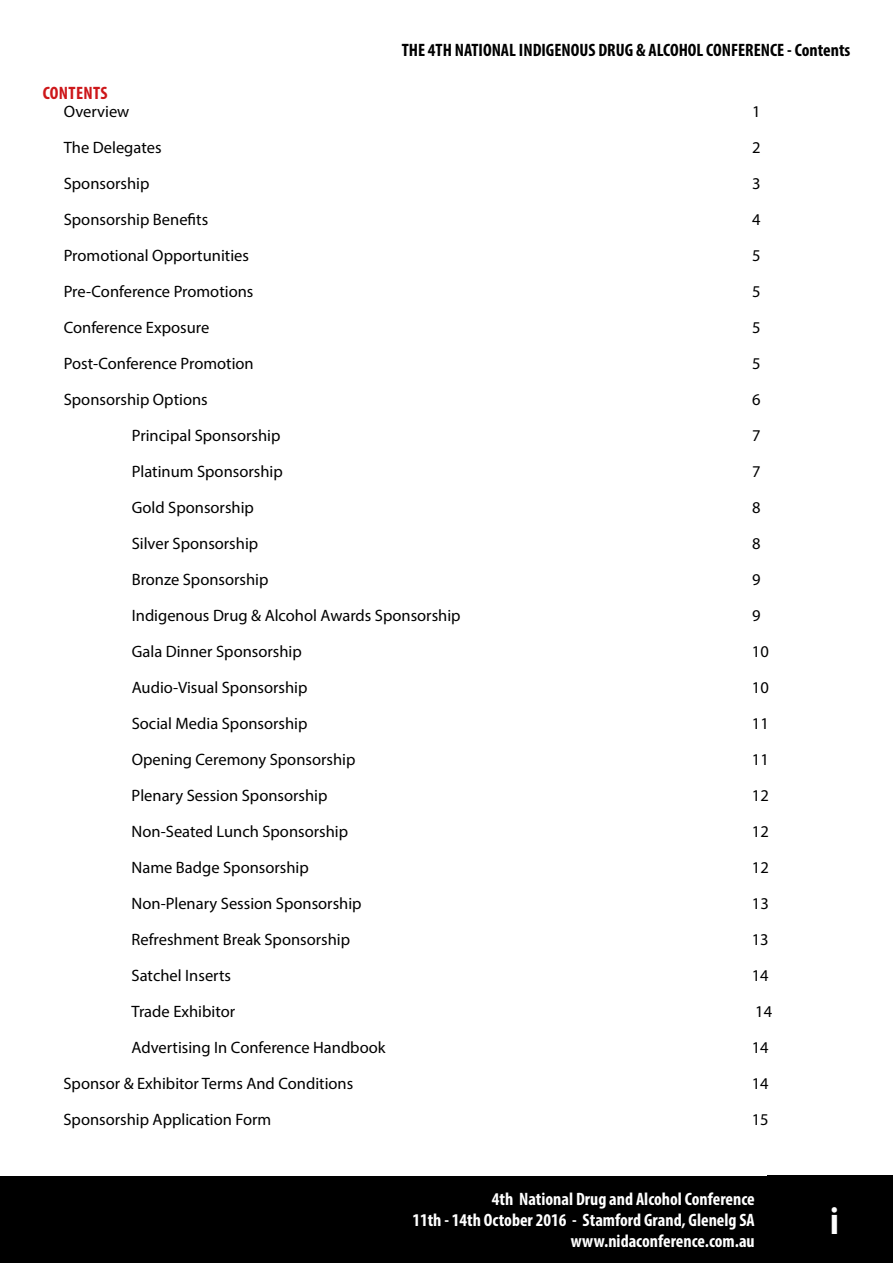
<style>
.page{position:relative;width:893px;height:1263px;background:#fff}
.page>*{position:absolute;margin:0;border:0;box-sizing:border-box;transform-origin:0 0}
.t1{font:700 condensed 39px "Myriad Pro";color:#fff}
.t2{font:700 condensed 18px/21px "Myriad Pro";color:#fff;text-align:right}
.t3{font:700 condensed 18px "Myriad Pro";color:#000}
.t4{font:700 condensed 18px "Myriad Pro";letter-spacing:.02em;color:#cd171a}
.t5{font:16.5px "Myriad Pro";color:#000}
</style>
<div class="page">
<div style="left:0;top:1176px;width:767px;height:87px;background:#000"></div>
<div style="left:767px;top:1176px;width:126px;height:87px;background:#000"></div>
<p class="t3" style="left:402px;top:39px;width:450px">THE 4TH NATIONAL INDIGENOUS DRUG &amp; ALCOHOL CONFERENCE - Contents</p>
<p class="t4" style="left:43px;top:81px;width:66px">CONTENTS</p>
<p class="t5" style="left:64px;top:101px;width:67px">Overview</p>
<p class="t5" style="left:752px;top:101px;width:10px">1</p>
<p class="t5" style="left:64px;top:137px;width:99px">The Delegates</p>
<p class="t5" style="left:752px;top:137px;width:10px">2</p>
<p class="t5" style="left:64px;top:173px;width:87px">Sponsorship</p>
<p class="t5" style="left:752px;top:173px;width:10px">3</p>
<p class="t5" style="left:64px;top:209px;width:146px">Sponsorship Benefits</p>
<p class="t5" style="left:752px;top:209px;width:10px">4</p>
<p class="t5" style="left:64px;top:245px;width:187px">Promotional Opportunities</p>
<p class="t5" style="left:752px;top:245px;width:10px">5</p>
<p class="t5" style="left:64px;top:281px;width:191px">Pre-Conference Promotions</p>
<p class="t5" style="left:752px;top:281px;width:10px">5</p>
<p class="t5" style="left:64px;top:317px;width:147px">Conference Exposure</p>
<p class="t5" style="left:752px;top:317px;width:10px">5</p>
<p class="t5" style="left:64px;top:353px;width:191px">Post-Conference Promotion</p>
<p class="t5" style="left:752px;top:353px;width:10px">5</p>
<p class="t5" style="left:64px;top:389px;width:145px">Sponsorship Options</p>
<p class="t5" style="left:752px;top:389px;width:10px">6</p>
<p class="t5" style="left:132px;top:425px;width:150px">Principal Sponsorship</p>
<p class="t5" style="left:752px;top:425px;width:10px">7</p>
<p class="t5" style="left:132px;top:461px;width:152px">Platinum Sponsorship</p>
<p class="t5" style="left:752px;top:461px;width:10px">7</p>
<p class="t5" style="left:132px;top:497px;width:124px">Gold Sponsorship</p>
<p class="t5" style="left:752px;top:497px;width:10px">8</p>
<p class="t5" style="left:132px;top:533px;width:128px">Silver Sponsorship</p>
<p class="t5" style="left:752px;top:533px;width:10px">8</p>
<p class="t5" style="left:132px;top:569px;width:138px">Bronze Sponsorship</p>
<p class="t5" style="left:752px;top:569px;width:10px">9</p>
<p class="t5" style="left:132px;top:605px;width:330px">Indigenous Drug &amp; Alcohol Awards Sponsorship</p>
<p class="t5" style="left:752px;top:605px;width:10px">9</p>
<p class="t5" style="left:132px;top:641px;width:172px">Gala Dinner Sponsorship</p>
<p class="t5" style="left:752px;top:641px;width:18px">10</p>
<p class="t5" style="left:132px;top:677px;width:177px">Audio-Visual Sponsorship</p>
<p class="t5" style="left:752px;top:677px;width:18px">10</p>
<p class="t5" style="left:132px;top:713px;width:177px">Social Media Sponsorship</p>
<p class="t5" style="left:752px;top:713px;width:18px">11</p>
<p class="t5" style="left:132px;top:749px;width:225px">Opening Ceremony Sponsorship</p>
<p class="t5" style="left:752px;top:749px;width:18px">11</p>
<p class="t5" style="left:132px;top:785px;width:197px">Plenary Session Sponsorship</p>
<p class="t5" style="left:752px;top:785px;width:18px">12</p>
<p class="t5" style="left:132px;top:821px;width:218px">Non-Seated Lunch Sponsorship</p>
<p class="t5" style="left:752px;top:821px;width:18px">12</p>
<p class="t5" style="left:132px;top:857px;width:179px">Name Badge Sponsorship</p>
<p class="t5" style="left:752px;top:857px;width:18px">12</p>
<p class="t5" style="left:132px;top:893px;width:231px">Non-Plenary Session Sponsorship</p>
<p class="t5" style="left:752px;top:893px;width:18px">13</p>
<p class="t5" style="left:132px;top:929px;width:220px">Refreshment Break Sponsorship</p>
<p class="t5" style="left:752px;top:929px;width:18px">13</p>
<p class="t5" style="left:132px;top:965px;width:101px">Satchel Inserts</p>
<p class="t5" style="left:752px;top:965px;width:18px">14</p>
<p class="t5" style="left:132px;top:1001px;width:105px">Trade Exhibitor</p>
<p class="t5" style="left:755px;top:1001px;width:18px">14</p>
<p class="t5" style="left:132px;top:1037px;width:255px">Advertising In Conference Handbook</p>
<p class="t5" style="left:752px;top:1037px;width:18px">14</p>
<p class="t5" style="left:63px;top:1073px;width:291px">Sponsor &amp; Exhibitor Terms And Conditions</p>
<p class="t5" style="left:752px;top:1073px;width:18px">14</p>
<p class="t5" style="left:63px;top:1109px;width:209px">Sponsorship Application Form</p>
<p class="t5" style="left:752px;top:1109px;width:18px">15</p>
<p class="t2" style="left:412px;top:1188px;width:344px">4th National Drug and Alcohol Conference<br>11th - 14th October 2016 - Stamford Grand, Glenelg SA www.nidaconference.com.au</p>
<h1 class="t1" style="left:830px;top:1197px;width:10px">i</h1>
</div>
